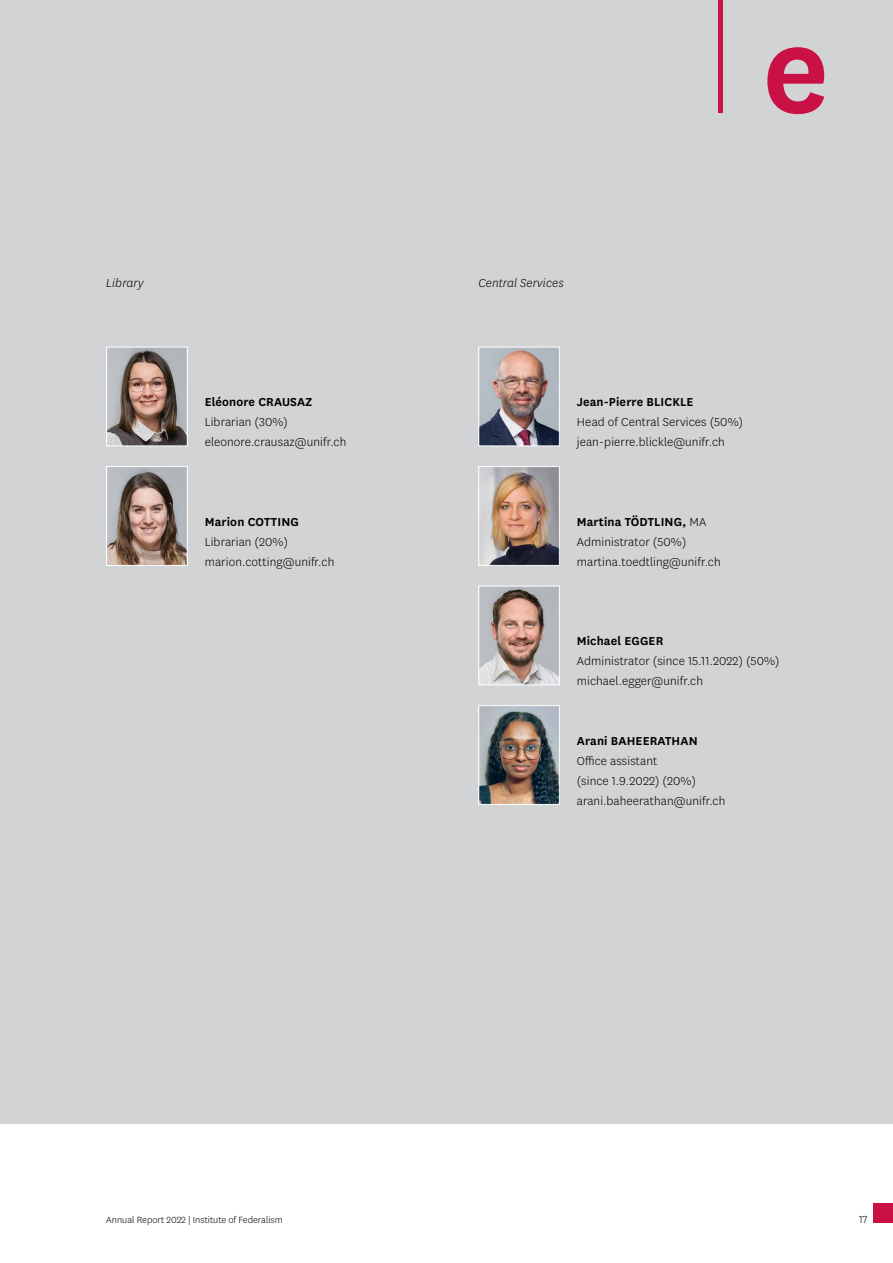
<style>
.page{position:relative;width:893px;height:1263px;background:#fff}
.page>*{position:absolute;margin:0;border:0;box-sizing:border-box;transform-origin:0 0}
.t1{font:600 138px "National Uni Fr";color:#c91146}
.t2{font:300 13.5px/20px "National Uni Fr";letter-spacing:.01em;color:#000}
.t3{font:600 13.5px "National Uni Fr";letter-spacing:.01em;color:#000}
.t4{font:italic 300 13.5px "National Uni Fr";letter-spacing:.01em;color:#000}
.t5{font:300 12px "National Uni Fr";color:#000}
.t6{font:300 10.5px "National Uni Fr";color:#000}
.s1{font-weight:600}
</style>
<div class="page">
<div style="left:873px;top:1203px;width:20px;height:20px;background:#c91146"></div>
<div style="left:0;top:0;width:893px;height:1123px;background:#d1d3d4"></div>
<img style="left:478px;top:346px;width:82px;height:101px">
<img style="left:478px;top:585px;width:82px;height:101px">
<img style="left:478px;top:705px;width:82px;height:100px">
<img style="left:106px;top:346px;width:82px;height:101px">
<img style="left:106px;top:466px;width:82px;height:100px">
<img style="left:478px;top:466px;width:82px;height:100px">
<hr style="left:719px;top:0;width:4px;height:113px;background:#c91146">
<p class="t4" style="left:106px;top:275px;width:39px">Library</p>
<p class="t3" style="left:205px;top:393px;width:109px">Eléonore CRAUSAZ</p>
<p class="t2" style="left:205px;top:412px;width:143px">Librarian (30%) eleonore.crausaz@unifr.ch</p>
<p class="t3" style="left:205px;top:512px;width:96px">Marion COTTING</p>
<p class="t2" style="left:205px;top:531px;width:131px">Librarian (20%) marion.cotting@unifr.ch</p>
<h1 class="t1" style="left:762px;top:-25px;width:68px">e</h1>
<p class="t4" style="left:478px;top:275px;width:87px">Central Services</p>
<p class="t3" style="left:577px;top:393px;width:118px">Jean-Pierre BLICKLE</p>
<p class="t2" style="left:577px;top:412px;width:168px">Head of Central Services (50%) jean-pierre.blickle@unifr.ch</p>
<p class="t2" style="left:577px;top:511px;width:145px"><span class="s1">Martina TÖDTLING,</span> MA<br>Administrator (50%) martina.toedtling@unifr.ch</p>
<p class="t3" style="left:577px;top:632px;width:88px">Michael EGGER</p>
<p class="t2" style="left:577px;top:651px;width:204px">Administrator (since 15.11.2022) (50%) michael.egger@unifr.ch</p>
<p class="t3" style="left:577px;top:731px;width:122px">Arani BAHEERATHAN</p>
<p class="t2" style="left:577px;top:750px;width:150px">Office assistant<br>(since 1.9.2022) (20%) arani.baheerathan@unifr.ch</p>
<p class="t6" style="left:106px;top:1213px;width:178px">Annual Report 2022 | Institute of Federalism</p>
<p class="t5" style="left:859px;top:1212px;width:10px">17</p>
</div>
